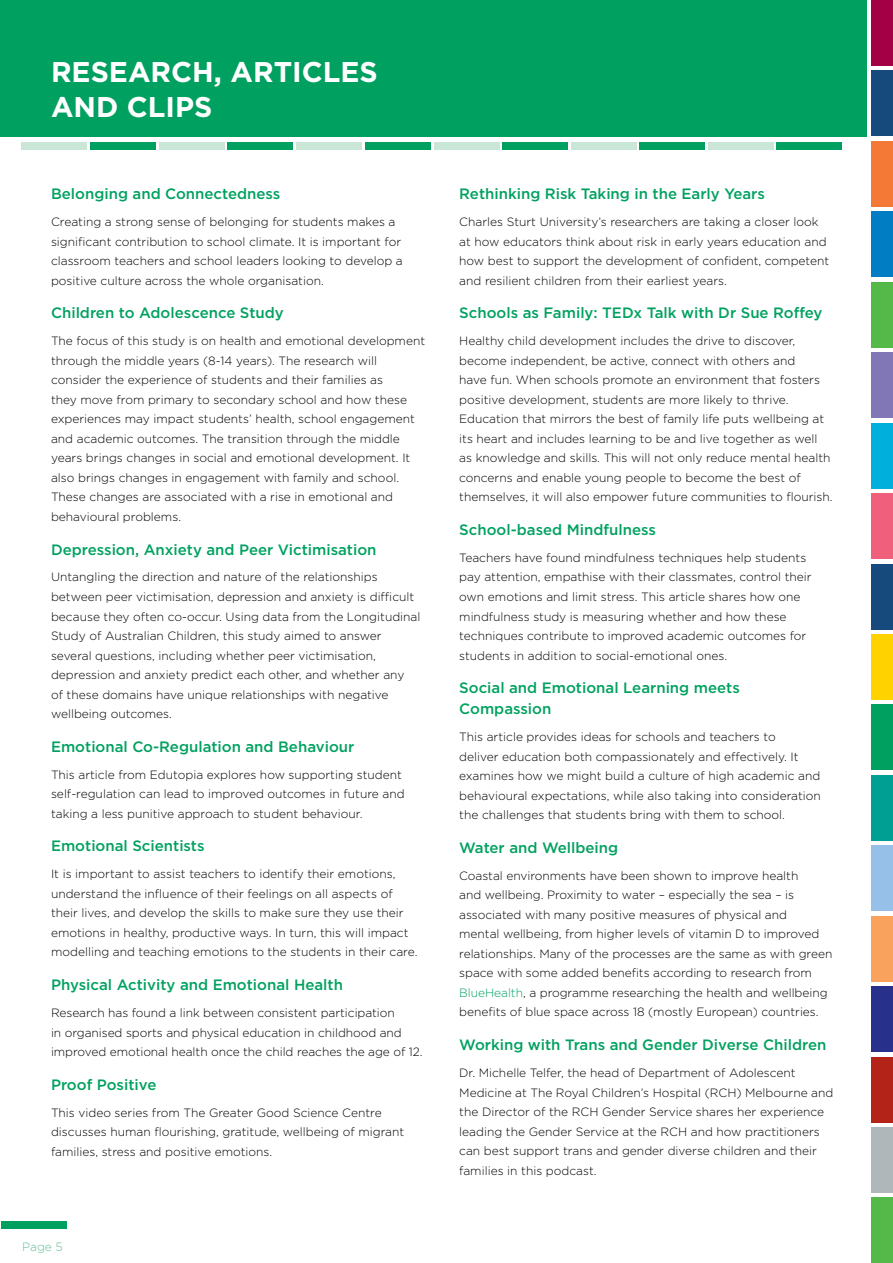
<style>
.page{position:relative;width:893px;height:1263px;background:#fff}
.page>*{position:absolute;margin:0;border:0;box-sizing:border-box;transform-origin:0 0}
.t1{font:700 28.5px/34.2px "Gotham";color:#fff}
.t2{font:500 15px/21px "Gotham";color:#00a160}
.t3{font:300 12px/19.5px "Gotham";color:#000}
.t4{font:300 12px "Gotham";color:#62be96}
.s1{color:#00a160}
</style>
<div class="page">
<div style="left:0;top:0;width:867px;height:136px;background:#00a160"></div>
<div style="left:1px;top:1221px;width:65px;height:7px;background:#00a160"></div>
<div style="left:159px;top:142px;width:65px;height:8px;background:#c9e6d7"></div>
<div style="left:777px;top:142px;width:65px;height:8px;background:#00a160"></div>
<div style="left:709px;top:142px;width:65px;height:8px;background:#c9e6d7"></div>
<div style="left:640px;top:142px;width:65px;height:8px;background:#00a160"></div>
<div style="left:571px;top:142px;width:66px;height:8px;background:#c9e6d7"></div>
<div style="left:503px;top:142px;width:65px;height:8px;background:#00a160"></div>
<div style="left:434px;top:142px;width:65px;height:8px;background:#c9e6d7"></div>
<div style="left:365px;top:142px;width:66px;height:8px;background:#00a160"></div>
<div style="left:297px;top:142px;width:65px;height:8px;background:#c9e6d7"></div>
<div style="left:228px;top:142px;width:65px;height:8px;background:#00a160"></div>
<div style="left:90px;top:142px;width:65px;height:8px;background:#00a160"></div>
<div style="left:22px;top:142px;width:65px;height:8px;background:#c9e6d7"></div>
<div style="left:872px;top:0;width:21px;height:66px;background:#a30046"></div>
<div style="left:872px;top:71px;width:21px;height:65px;background:#174a7c"></div>
<div style="left:872px;top:846px;width:21px;height:65px;background:#96c0e7"></div>
<div style="left:872px;top:141px;width:21px;height:65px;background:#f47836"></div>
<div style="left:872px;top:212px;width:21px;height:65px;background:#007dc3"></div>
<div style="left:872px;top:282px;width:21px;height:65px;background:#54b948"></div>
<div style="left:872px;top:353px;width:21px;height:65px;background:#8177b7"></div>
<div style="left:872px;top:423px;width:21px;height:65px;background:#00afdb"></div>
<div style="left:872px;top:493px;width:21px;height:66px;background:#f0607c"></div>
<div style="left:872px;top:564px;width:21px;height:65px;background:#174a7c"></div>
<div style="left:872px;top:634px;width:21px;height:65px;background:#ffd200"></div>
<div style="left:872px;top:705px;width:21px;height:65px;background:#00a160"></div>
<div style="left:872px;top:775px;width:21px;height:65px;background:#009f93"></div>
<div style="left:872px;top:916px;width:21px;height:65px;background:#f9a25e"></div>
<div style="left:872px;top:986px;width:21px;height:66px;background:#27318b"></div>
<div style="left:872px;top:1057px;width:21px;height:65px;background:#b32317"></div>
<div style="left:872px;top:1127px;width:21px;height:65px;background:#b0b7bb"></div>
<div style="left:872px;top:1198px;width:21px;height:65px;background:#54b948"></div>
<h1 class="t1" style="left:51px;top:55px;width:328px">RESEARCH, ARTICLES<br>AND CLIPS</h1>
<p class="t2" style="left:51px;top:183px;width:231px">Belonging and Connectedness</p>
<p class="t3" style="left:51px;top:212px;width:353px">Creating a strong sense of belonging for students makes a significant contribution to school climate. It is important for classroom teachers and school leaders looking to develop a positive culture across the whole organisation.</p>
<p class="t2" style="left:51px;top:302px;width:234px">Children to Adolescence Study</p>
<p class="t3" style="left:51px;top:331px;width:376px">The focus of this study is on health and emotional development through the middle years (8-14 years). The research will consider the experience of students and their families as<br>they move from primary to secondary school and how these experiences may impact students’ health, school engagement and academic outcomes. The transition through the middle years brings changes in social and emotional development. It also brings changes in engagement with family and school.<br>These changes are associated with a rise in emotional and behavioural problems.</p>
<p class="t2" style="left:51px;top:538px;width:327px">Depression, Anxiety and Peer Victimisation</p>
<p class="t3" style="left:51px;top:567px;width:371px">Untangling the direction and nature of the relationships between peer victimisation, depression and anxiety is difficult because they often co-occur. Using data from the Longitudinal Study of Australian Children, this study aimed to answer several questions, including whether peer victimisation, depression and anxiety predict each other, and whether any<br>of these domains have unique relationships with negative wellbeing outcomes.</p>
<p class="t2" style="left:51px;top:736px;width:305px">Emotional Co-Regulation and Behaviour</p>
<p class="t3" style="left:51px;top:764px;width:355px">This article from Edutopia explores how supporting student self-regulation can lead to improved outcomes in future and taking a less punitive approach to student behaviour.</p>
<p class="t2" style="left:51px;top:835px;width:155px">Emotional Scientists</p>
<p class="t3" style="left:51px;top:864px;width:368px">It is important to assist teachers to identify their emotions, understand the influence of their feelings on all aspects of their lives, and develop the skills to make sure they use their emotions in healthy, productive ways. In turn, this will impact modelling and teaching emotions to the students in their care.</p>
<p class="t2" style="left:51px;top:974px;width:293px">Physical Activity and Emotional Health</p>
<p class="t3" style="left:51px;top:1003px;width:373px">Research has found a link between consistent participation<br>in organised sports and physical education in childhood and improved emotional health once the child reaches the age of 12.</p>
<p class="t2" style="left:51px;top:1074px;width:107px">Proof Positive</p>
<p class="t3" style="left:51px;top:1102px;width:355px">This video series from The Greater Good Science Centre discusses human flourishing, gratitude, wellbeing of migrant families, stress and positive emotions.</p>
<p class="t4" style="left:22px;top:1239px;width:42px">Page 5</p>
<p class="t2" style="left:459px;top:183px;width:307px">Rethinking Risk Taking in the Early Years</p>
<p class="t3" style="left:459px;top:212px;width:372px">Charles Sturt University’s researchers are taking a closer look at how educators think about risk in early years education and how best to support the development of confident, competent and resilient children from their earliest years.</p>
<p class="t2" style="left:459px;top:302px;width:365px">Schools as Family: TEDx Talk with Dr Sue Roffey</p>
<p class="t3" style="left:459px;top:331px;width:375px">Healthy child development includes the drive to discover, become independent, be active, connect with others and<br>have fun. When schools promote an environment that fosters positive development, students are more likely to thrive.<br>Education that mirrors the best of family life puts wellbeing at its heart and includes learning to be and live together as well as knowledge and skills. This will not only reduce mental health concerns and enable young people to become the best of themselves, it will also empower future communities to flourish.</p>
<p class="t2" style="left:459px;top:519px;width:198px">School-based Mindfulness</p>
<p class="t3" style="left:459px;top:548px;width:354px">Teachers have found mindfulness techniques help students pay attention, empathise with their classmates, control their own emotions and limit stress. This article shares how one mindfulness study is measuring whether and how these techniques contribute to improved academic outcomes for students in addition to social-emotional ones.</p>
<p class="t2" style="left:459px;top:677px;width:282px">Social and Emotional Learning meets<br>Compassion</p>
<p class="t3" style="left:459px;top:727px;width:363px">This article provides ideas for schools and teachers to<br>deliver education both compassionately and effectively. It examines how we might build a culture of high academic and behavioural expectations, while also taking into consideration the challenges that students bring with them to school.</p>
<p class="t2" style="left:459px;top:837px;width:160px">Water and Wellbeing</p>
<p class="t3" style="left:459px;top:865px;width:375px">Coastal environments have been shown to improve health<br>and wellbeing. Proximity to water – especially the sea – is associated with many positive measures of physical and<br>mental wellbeing, from higher levels of vitamin D to improved relationships. Many of the processes are the same as with green space with some added benefits according to research from <span class="s1">BlueHealth</span>, a programme researching the health and wellbeing benefits of blue space across 18 (mostly European) countries.</p>
<p class="t2" style="left:459px;top:1034px;width:369px">Working with Trans and Gender Diverse Children</p>
<p class="t3" style="left:459px;top:1063px;width:376px">Dr. Michelle Telfer, the head of Department of Adolescent Medicine at The Royal Children’s Hospital (RCH) Melbourne and the Director of the RCH Gender Service shares her experience leading the Gender Service at the RCH and how practitioners can best support trans and gender diverse children and their families in this podcast.</p>
</div>
